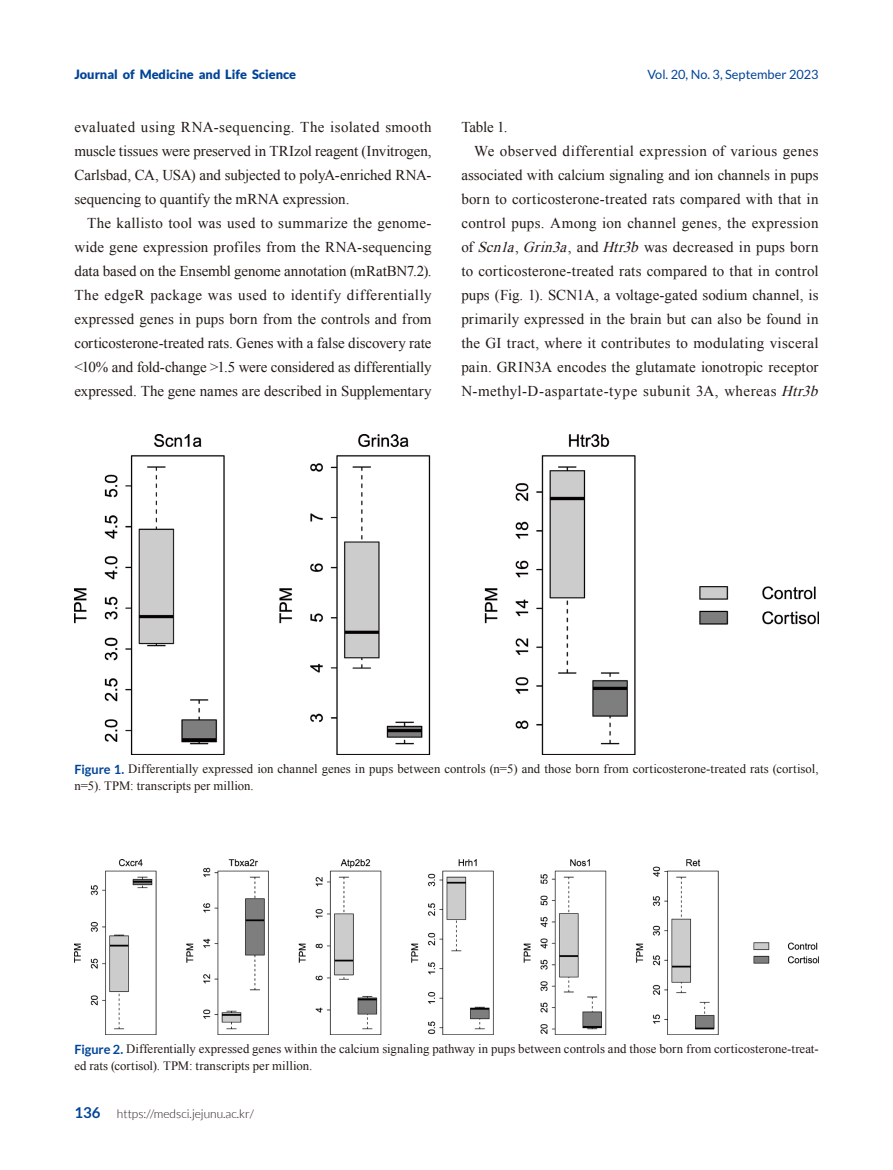
<style>
.page{position:relative;width:893px;height:1170px;background:#fff}
.page>*{position:absolute;margin:0;border:0;box-sizing:border-box;transform-origin:0 0}
.본문-text-영문{font:15px/24px "Times New Roman";letter-spacing:.01em;color:#231916;text-align:justify}
.표그림{font:12.75px/16.5px "Times New Roman";letter-spacing:.005em;color:#231916}
.t1{font:900 12.75px "Lato";color:#004498}
.t2{font:12.75px "Lato";color:#004498}
.t3{font:300 12px "Lato";color:#231916}
.s1{font-style:italic}
.s2{font-family:"Lato";font-weight:700;color:#004498}
.s3{font-weight:700;font-size:15px;color:#004498}
</style>
<div class="page">
<img style="left:74px;top:859px;width:745px;height:175px">
<img style="left:74px;top:434px;width:745px;height:320px">
<p class="t1" style="left:74px;top:67px;width:223px">Journal of Medicine and Life Science</p>
<p class="본문-text-영문" style="left:74px;top:114px;width:359px">evaluated using RNA-sequencing. The isolated smooth muscle tissues were preserved in TRIzol reagent (Invitrogen, Carlsbad, CA, USA) and subjected to polyA-enriched RNA&shy;sequencing to quantify the mRNA expression.</p>
<p class="본문-text-영문" style="left:74px;top:210px;width:359px;text-indent:13px">The kallisto tool was used to summarize the genome&shy;wide gene expression profiles from the RNA-sequencing data based on the Ensembl genome annotation (mRatBN7.2).<br>The edgeR package was used to identify differentially expressed genes in pups born from the controls and from corticosterone-treated rats. Genes with a false discovery rate &lt;10% and fold-change &gt;1.5 were considered as differentially expressed. The gene names are described in Supplementary</p>
<p class="t2" style="left:647px;top:67px;width:173px">Vol. 20, No. 3, September 2023</p>
<p class="본문-text-영문" style="left:461px;top:114px;width:48px">Table 1.</p>
<p class="본문-text-영문" style="left:461px;top:138px;width:363px;text-align:center">We observed differential expression of various genes associated with calcium signaling and ion channels in pups born to corticosterone-treated rats compared with that in control pups. Among ion channel genes, the expression of <span class="s1">Scn1a</span>, <span class="s1">Grin3a</span>, and <span class="s1">Htr3b</span> was decreased in pups born to corticosterone-treated rats compared to that in control pups (Fig. 1). SCN1A, a voltage-gated sodium channel, is primarily expressed in the brain but can also be found in the GI tract, where it contributes to modulating visceral pain. GRIN3A encodes the glutamate ionotropic receptor N-methyl-D-aspartate-type subunit 3A, whereas <span class="s1">Htr3b</span></p>
<p class="표그림" style="left:74px;top:760px;width:746px"><span class="s2">Figure 1.</span> Differentially expressed ion channel genes in pups between controls (n=5) and those born from corticosterone-treated rats (cortisol, n=5). TPM: transcripts per million.</p>
<p class="표그림" style="left:74px;top:1040px;width:746px"><span class="s2">Figure 2.</span> Differentially expressed genes within the calcium signaling pathway in pups between controls and those born from corticosterone-treat&shy;ed rats (cortisol). TPM: transcripts per million.</p>
<p class="t3" style="left:74px;top:1107px;width:181px"><span class="s3">136</span> https://medsci.jejunu.ac.kr/</p>
</div>
